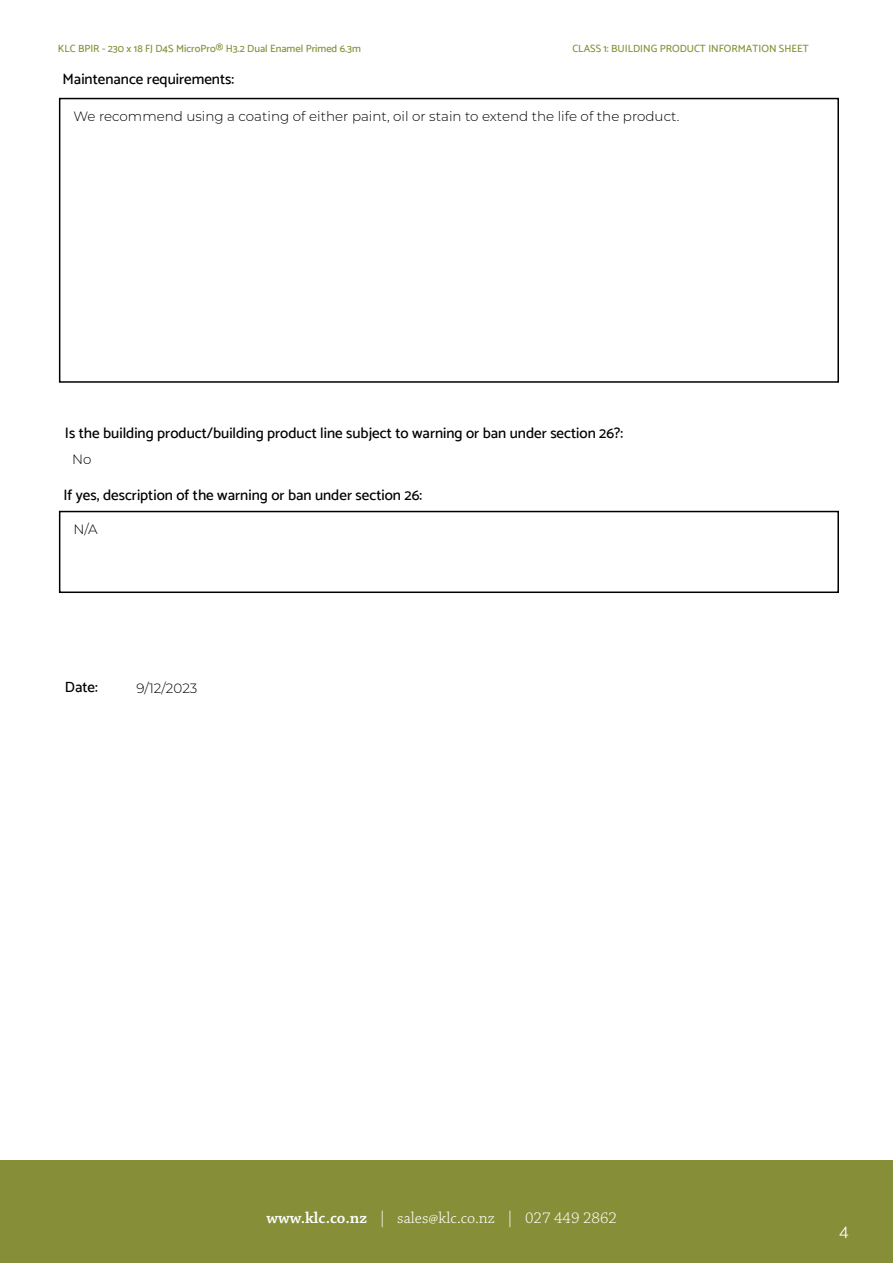
<style>
.page{position:relative;width:893px;height:1263px;background:#fff}
.page>*{position:absolute;margin:0;border:0;box-sizing:border-box;transform-origin:0 0}
.t1{font:300 18px "Catamaran";color:#fff}
.t2{font:300 16.5px "Chaparral Pro";color:#fff}
.t3{font:500 15px "Catamaran";color:#000}
.t4{font:300 13.5px "Montserrat";color:#000}
.t5{font:500 10.5px "Catamaran";color:#868f37}
.s1{font-weight:600}
</style>
<div class="page">
<div style="left:59px;top:98px;width:780px;height:285px;border:2px solid #000"></div>
<div style="left:59px;top:511px;width:780px;height:82px;border:2px solid #000"></div>
<div style="left:0;top:1161px;width:893px;height:102px;background:#868f37"></div>
<p class="t5" style="left:58px;top:42px;width:305px">KLC BPIR - 230 x 18 FJ D4S MicroPro® H3.2 Dual Enamel Primed 6.3m</p>
<p class="t3" style="left:62px;top:70px;width:173px">Maintenance requirements:</p>
<p class="t5" style="left:572px;top:42px;width:238px">CLASS 1: BUILDING PRODUCT INFORMATION SHEET</p>
<p class="t4" style="left:73px;top:107px;width:607px">We recommend using a coating of either paint, oil or stain to extend the life of the product.</p>
<p class="t3" style="left:65px;top:424px;width:560px">Is the building product/building product line subject to warning or ban under section 26?:</p>
<p class="t4" style="left:72px;top:450px;width:21px">No</p>
<p class="t3" style="left:63px;top:486px;width:360px">If yes, description of the warning or ban under section 26:</p>
<p class="t4" style="left:73px;top:520px;width:26px">N/A</p>
<p class="t3" style="left:65px;top:678px;width:34px">Date:</p>
<p class="t4" style="left:137px;top:679px;width:62px">9/12/2023</p>
<p class="t2" style="left:266px;top:1209px;width:352px"><span class="s1">www.klc.co.nz</span> | sales@klc.co.nz | 027 449 2862</p>
<p class="t1" style="left:840px;top:1220px;width:11px">4</p>
</div>
